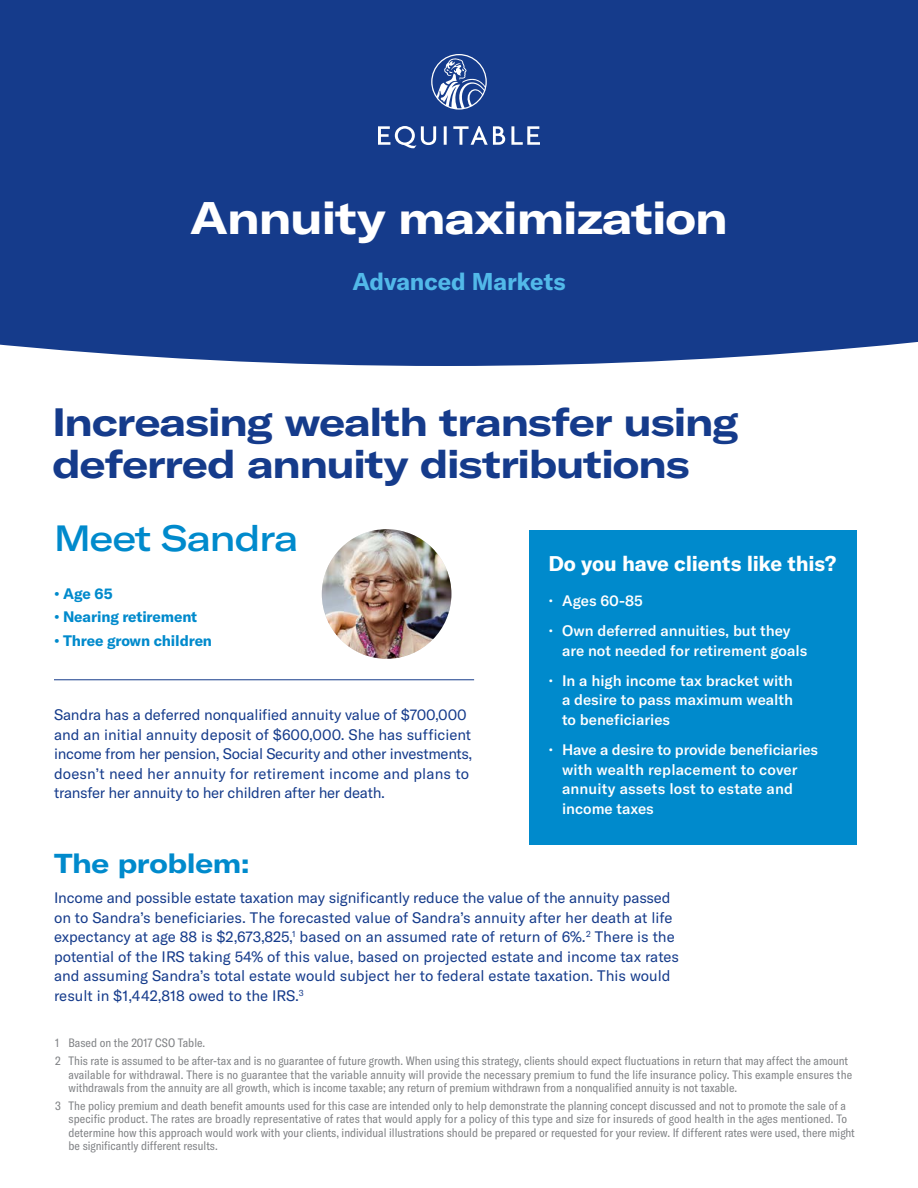
<style>
.page{position:relative;width:918px;height:1188px;background:#fff}
.page>*{position:absolute;margin:0;border:0;box-sizing:border-box;transform-origin:0 0}
.t1{font:700 expanded 45px "GT America";letter-spacing:-.02em;color:#fff}
.t2{font:700 expanded 39px/42px "GT America";letter-spacing:-.025em;color:#153b8b}
.t3{font:500 expanded 36px "GT America";letter-spacing:-.025em;color:#008acc}
.t4{font:700 expanded 27px "GT America";letter-spacing:-.01em;color:#008acc}
.t5{font:700 24px "GT America";letter-spacing:-.01em;color:#52b9e9}
.t6{font:700 21px "GT America";letter-spacing:-.01em;color:#fff}
.t7{font:15px/19.5px "GT America";color:#153b8b}
.t8{font:500 15px/19.5px "GT America";color:#fff}
.t9{font:700 15px "GT America";letter-spacing:-.01em;color:#008acc}
.t10{font:condensed 12px/13.5px "GT America";color:#808285}
.s1{font-weight:400}
</style>
<div class="page">
<div style="left:0;top:0;width:918px;height:366px;background:#153b8b"></div>
<div style="left:529px;top:530px;width:328px;height:314px;background:#008acc"></div>
<hr style="left:54px;top:680px;width:420px;height:1px;background:#153b8b">
<img style="left:322px;top:529px;width:129px;height:130px;border-radius:65px">
<svg style="left:378px;top:54px;width:162px;height:94px;background:#315299"></svg>
<h1 class="t1" style="left:190px;top:190px;width:539px">Annuity maximization</h1>
<h3 class="t5" style="left:352px;top:267px;width:215px">Advanced Markets</h3>
<h2 class="t2" style="left:52px;top:401px;width:688px">Increasing wealth transfer using deferred annuity distributions</h2>
<h3 class="t3" style="left:54px;top:517px;width:246px">Meet Sandra</h3>
<p class="t9" style="left:54px;top:584px;width:60px">• Age 65</p>
<p class="t9" style="left:54px;top:608px;width:145px">• Nearing retirement</p>
<p class="t9" style="left:54px;top:631px;width:160px">• Three grown children</p>
<p class="t7" style="left:54px;top:705px;width:420px">Sandra has a deferred nonqualified annuity value of $700,000 and an initial annuity deposit of $600,000. She has sufficient income from her pension, Social Security and other investments, doesn’t need her annuity for retirement income and plans to transfer her annuity to her children after her death.</p>
<h3 class="t6" style="left:549px;top:550px;width:289px">Do you have clients like this?</h3>
<p class="t8" style="left:549px;top:591px;width:96px"><span class="s1">•</span> Ages 60-85</p>
<p class="t8" style="left:562px;top:621px;width:247px;text-indent:-14px"><span class="s1">•</span> Own deferred annuities, but they are not needed for retirement goals</p>
<p class="t8" style="left:562px;top:671px;width:233px;text-align:justify;text-indent:-14px"><span class="s1">•</span> In a high income tax bracket with a desire to pass maximum wealth to beneficiaries</p>
<p class="t8" style="left:562px;top:740px;width:258px;text-indent:-14px"><span class="s1">•</span> Have a desire to provide beneficiaries with wealth replacement to cover annuity assets lost to estate and income taxes</p>
<h3 class="t4" style="left:54px;top:846px;width:197px">The problem:</h3>
<p class="t7" style="left:54px;top:888px;width:627px">Income and possible estate taxation may significantly reduce the value of the annuity passed on to Sandra’s beneficiaries. The forecasted value of Sandra’s annuity after her death at life expectancy at age 88 is $2,673,825,<sup>1</sup> based on an assumed rate of return of 6%.<sup>2</sup> There is the potential of the IRS taking 54% of this value, based on projected estate and income tax rates and assuming Sandra’s total estate would subject her to federal estate taxation. This would result in $1,442,818 owed to the IRS.<sup>3</sup></p>
<p class="t10" style="left:55px;top:1034px;width:795px;line-height:17.7px">1 Based on the 2017 CSO Table.<br>2 This rate is assumed to be after-tax and is no guarantee of future growth. When using this strategy, clients should expect fluctuations in return that may affect the amount</p>
<p class="t10" style="left:69px;top:1068px;width:785px">available for withdrawal. There is no guarantee that the variable annuity will provide the necessary premium to fund the life insurance policy. This example ensures the withdrawals from the annuity are all growth, which is income taxable; any return of premium withdrawn from a nonqualified annuity is not taxable.</p>
<p class="t10" style="left:69px;top:1099px;width:788px;text-indent:-14px">3 The policy premium and death benefit amounts used for this case are intended only to help demonstrate the planning concept discussed and not to promote the sale of a specific product. The rates are broadly representative of rates that would apply for a policy of this type and size for insureds of good health in the ages mentioned. To determine how this approach would work with your clients, individual illustrations should be prepared or requested for your review. If different rates were used, there might be significantly different results.</p>
</div>
